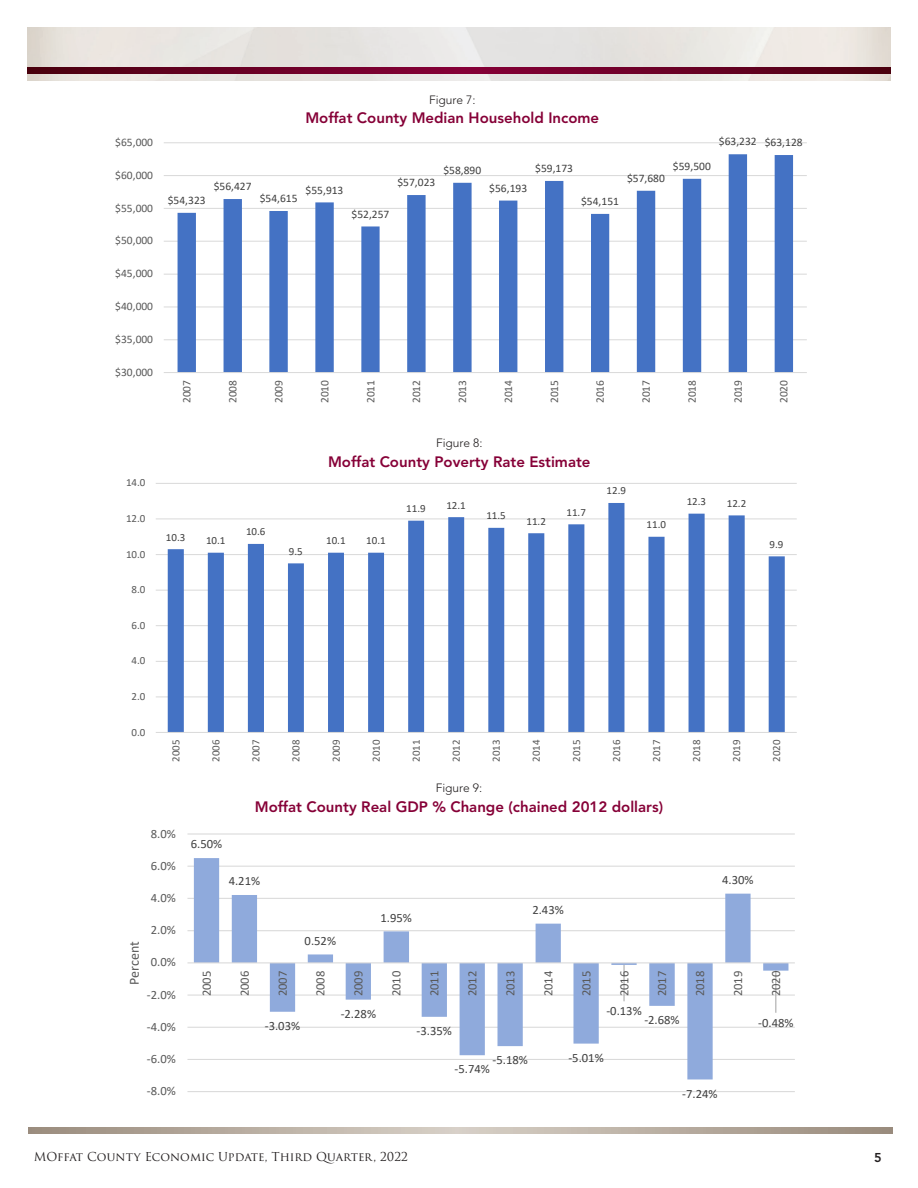
<style>
.page{position:relative;width:918px;height:1188px;background:#fff}
.page>*{position:absolute;margin:0;border:0;box-sizing:border-box;transform-origin:0 0}
.t1{font:800 15px "Avenir";color:#860037}
.t2{font:13.95px "Calibri";color:#595959}
.t3{font:800 12.75px "Avenir";color:#231f20}
.t4{font:12.6px "Calibri";color:#595959}
.t5{font:12.6px "Calibri";color:#404040}
.t6{font:12px "Trajan Pro 3";color:#231f20}
.t7{font:300 12px "Avenir";color:#231f20}
.t8{font:11.55px "Calibri";color:#595959}
.t9{font:11.55px "Calibri";color:#404040}
.t10{font:10.95px "Calibri";color:#595959}
.t11{font:10.95px "Calibri";color:#404040}
</style>
<div class="page">
<img style="left:27px;top:27px;width:864px;height:54px">
<svg style="left:27px;top:68px;width:864px;height:6px;background:#680023"></svg>
<svg style="left:28px;top:1128px;width:864px;height:6px;background:#b8ada1"></svg>
<hr style="left:164px;top:339px;width:643px;height:1px;background:#d9d9d9">
<hr style="left:164px;top:306px;width:643px;height:1px;background:#d9d9d9">
<hr style="left:164px;top:274px;width:643px;height:1px;background:#d9d9d9">
<hr style="left:164px;top:241px;width:643px;height:1px;background:#d9d9d9">
<hr style="left:164px;top:208px;width:643px;height:1px;background:#d9d9d9">
<hr style="left:164px;top:175px;width:643px;height:1px;background:#d9d9d9">
<hr style="left:164px;top:142px;width:643px;height:1px;background:#d9d9d9">
<svg style="left:178px;top:154px;width:615px;height:218px"></svg>
<hr style="left:164px;top:372px;width:643px;height:1px;background:#d9d9d9">
<hr style="left:156px;top:696px;width:641px;height:1px;background:#d9d9d9">
<hr style="left:156px;top:661px;width:641px;height:1px;background:#d9d9d9">
<hr style="left:156px;top:625px;width:641px;height:1px;background:#d9d9d9">
<hr style="left:156px;top:590px;width:641px;height:1px;background:#d9d9d9">
<hr style="left:156px;top:554px;width:641px;height:1px;background:#d9d9d9">
<hr style="left:156px;top:518px;width:641px;height:1px;background:#d9d9d9">
<hr style="left:156px;top:483px;width:641px;height:1px;background:#d9d9d9">
<svg style="left:168px;top:503px;width:617px;height:229px"></svg>
<hr style="left:156px;top:732px;width:641px;height:1px;background:#d9d9d9">
<hr style="left:187px;top:1091px;width:608px;height:1px;background:#d9d9d9">
<hr style="left:187px;top:1059px;width:608px;height:1px;background:#d9d9d9">
<hr style="left:187px;top:1027px;width:608px;height:1px;background:#d9d9d9">
<hr style="left:187px;top:995px;width:608px;height:1px;background:#d9d9d9">
<hr style="left:187px;top:930px;width:608px;height:1px;background:#d9d9d9">
<hr style="left:187px;top:898px;width:608px;height:1px;background:#d9d9d9">
<hr style="left:187px;top:866px;width:608px;height:1px;background:#d9d9d9">
<hr style="left:187px;top:833px;width:608px;height:2px;background:#d9d9d9">
<svg style="left:194px;top:858px;width:594px;height:221px"></svg>
<hr style="left:187px;top:962px;width:608px;height:1px;background:#d9d9d9">
<hr style="left:624px;top:965px;width:1px;height:36px;background:#a6a6a6">
<hr style="left:775px;top:971px;width:1px;height:42px;background:#a6a6a6">
<p class="t8" style="left:115px;top:134px;width:39px">$65,000</p>
<p class="t8" style="left:115px;top:167px;width:39px">$60,000</p>
<p class="t8" style="left:115px;top:200px;width:39px">$55,000</p>
<p class="t8" style="left:115px;top:233px;width:39px">$50,000</p>
<p class="t8" style="left:115px;top:265px;width:39px">$45,000</p>
<p class="t8" style="left:115px;top:298px;width:39px">$40,000</p>
<p class="t8" style="left:115px;top:331px;width:39px">$35,000</p>
<p class="t8" style="left:115px;top:364px;width:39px">$30,000</p>
<p class="t9" style="left:168px;top:192px;width:39px">$54,323</p>
<p class="t9" style="left:214px;top:178px;width:39px">$56,427</p>
<p class="t9" style="left:260px;top:190px;width:39px">$54,615</p>
<p class="t7" style="left:429px;top:92px;width:48px">Figure 7:</p>
<p class="t1" style="left:305px;top:109px;width:295px">Moffat County Median Household Income</p>
<p class="t9" style="left:306px;top:182px;width:39px">$55,913</p>
<p class="t9" style="left:352px;top:206px;width:39px">$52,257</p>
<p class="t9" style="left:397px;top:174px;width:39px">$57,023</p>
<p class="t9" style="left:443px;top:162px;width:39px">$58,890</p>
<p class="t9" style="left:489px;top:180px;width:39px">$56,193</p>
<p class="t9" style="left:535px;top:160px;width:39px">$59,173</p>
<p class="t9" style="left:581px;top:193px;width:39px">$54,151</p>
<p class="t9" style="left:627px;top:170px;width:39px">$57,680</p>
<p class="t9" style="left:673px;top:158px;width:39px">$59,500</p>
<p class="t9" style="left:719px;top:134px;width:85px">$63,232 $63,128</p>
<p class="t8" style="left:179px;top:403px;width:25px;rotate:-90deg">2007</p>
<p class="t8" style="left:225px;top:403px;width:25px;rotate:-90deg">2008</p>
<p class="t8" style="left:271px;top:403px;width:25px;rotate:-90deg">2009</p>
<p class="t8" style="left:317px;top:403px;width:25px;rotate:-90deg">2010</p>
<p class="t8" style="left:362px;top:403px;width:25px;rotate:-90deg">2011</p>
<p class="t8" style="left:408px;top:403px;width:25px;rotate:-90deg">2012</p>
<p class="t8" style="left:454px;top:403px;width:25px;rotate:-90deg">2013</p>
<p class="t8" style="left:500px;top:403px;width:25px;rotate:-90deg">2014</p>
<p class="t8" style="left:546px;top:403px;width:25px;rotate:-90deg">2015</p>
<p class="t8" style="left:592px;top:403px;width:25px;rotate:-90deg">2016</p>
<p class="t8" style="left:638px;top:403px;width:25px;rotate:-90deg">2017</p>
<p class="t8" style="left:684px;top:403px;width:25px;rotate:-90deg">2018</p>
<p class="t8" style="left:730px;top:403px;width:25px;rotate:-90deg">2019</p>
<p class="t8" style="left:776px;top:403px;width:25px;rotate:-90deg">2020</p>
<p class="t10" style="left:126px;top:475px;width:21px">14.0</p>
<p class="t10" style="left:126px;top:511px;width:21px">12.0</p>
<p class="t10" style="left:126px;top:546px;width:21px">10.0</p>
<p class="t10" style="left:132px;top:582px;width:15px">8.0</p>
<p class="t10" style="left:132px;top:618px;width:15px">6.0</p>
<p class="t10" style="left:132px;top:653px;width:15px">4.0</p>
<p class="t10" style="left:132px;top:689px;width:15px">2.0</p>
<p class="t10" style="left:132px;top:724px;width:15px">0.0</p>
<p class="t11" style="left:166px;top:529px;width:21px">10.3</p>
<p class="t11" style="left:206px;top:533px;width:21px">10.1</p>
<p class="t11" style="left:246px;top:524px;width:21px">10.6</p>
<p class="t11" style="left:289px;top:544px;width:15px">9.5</p>
<p class="t7" style="left:436px;top:436px;width:48px">Figure 8:</p>
<p class="t1" style="left:328px;top:453px;width:264px">Moffat County Poverty Rate Estimate</p>
<p class="t11" style="left:326px;top:533px;width:21px">10.1</p>
<p class="t11" style="left:366px;top:533px;width:21px">10.1</p>
<p class="t11" style="left:406px;top:501px;width:21px">11.9</p>
<p class="t11" style="left:446px;top:497px;width:21px">12.1</p>
<p class="t11" style="left:486px;top:508px;width:21px">11.5</p>
<p class="t11" style="left:526px;top:513px;width:21px">11.2</p>
<p class="t11" style="left:567px;top:505px;width:21px">11.7</p>
<p class="t11" style="left:607px;top:483px;width:21px">12.9</p>
<p class="t11" style="left:647px;top:517px;width:21px">11.0</p>
<p class="t11" style="left:687px;top:494px;width:21px">12.3</p>
<p class="t11" style="left:727px;top:496px;width:21px">12.2</p>
<p class="t11" style="left:770px;top:537px;width:15px">9.9</p>
<p class="t10" style="left:168px;top:762px;width:24px;rotate:-90deg">2005</p>
<p class="t10" style="left:208px;top:762px;width:24px;rotate:-90deg">2006</p>
<p class="t10" style="left:248px;top:762px;width:24px;rotate:-90deg">2007</p>
<p class="t10" style="left:288px;top:762px;width:24px;rotate:-90deg">2008</p>
<p class="t10" style="left:328px;top:762px;width:24px;rotate:-90deg">2009</p>
<p class="t10" style="left:369px;top:762px;width:24px;rotate:-90deg">2010</p>
<p class="t10" style="left:409px;top:762px;width:24px;rotate:-90deg">2011</p>
<p class="t10" style="left:449px;top:762px;width:24px;rotate:-90deg">2012</p>
<p class="t10" style="left:489px;top:762px;width:24px;rotate:-90deg">2013</p>
<p class="t10" style="left:529px;top:762px;width:24px;rotate:-90deg">2014</p>
<p class="t10" style="left:569px;top:762px;width:24px;rotate:-90deg">2015</p>
<p class="t10" style="left:609px;top:762px;width:24px;rotate:-90deg">2016</p>
<p class="t10" style="left:649px;top:762px;width:24px;rotate:-90deg">2017</p>
<p class="t10" style="left:689px;top:762px;width:24px;rotate:-90deg">2018</p>
<p class="t10" style="left:729px;top:762px;width:24px;rotate:-90deg">2019</p>
<p class="t10" style="left:769px;top:762px;width:24px;rotate:-90deg">2020</p>
<p class="t7" style="left:436px;top:781px;width:48px">Figure 9:</p>
<p class="t1" style="left:255px;top:797px;width:410px">Moffat County Real GDP % Change (chained 2012 dollars)</p>
<p class="t4" style="left:151px;top:825px;width:27px">8.0%</p>
<p class="t4" style="left:151px;top:857px;width:27px">6.0%</p>
<p class="t4" style="left:151px;top:889px;width:27px">4.0%</p>
<p class="t2" style="left:125px;top:985px;width:45px;rotate:-90deg">Percent</p>
<p class="t4" style="left:151px;top:921px;width:27px">2.0%</p>
<p class="t4" style="left:151px;top:953px;width:27px">0.0%</p>
<p class="t4" style="left:147px;top:986px;width:30px">-2.0%</p>
<p class="t4" style="left:147px;top:1018px;width:30px">-4.0%</p>
<p class="t4" style="left:147px;top:1050px;width:30px">-6.0%</p>
<p class="t4" style="left:147px;top:1082px;width:30px">-8.0%</p>
<p class="t5" style="left:191px;top:835px;width:33px">6.50%</p>
<p class="t5" style="left:229px;top:872px;width:33px">4.21%</p>
<p class="t5" style="left:305px;top:932px;width:33px">0.52%</p>
<p class="t5" style="left:381px;top:909px;width:33px">1.95%</p>
<p class="t5" style="left:532px;top:901px;width:33px">2.43%</p>
<p class="t5" style="left:722px;top:871px;width:33px">4.30%</p>
<p class="t4" style="left:198px;top:996px;width:27px;rotate:-90deg">2005</p>
<p class="t4" style="left:236px;top:996px;width:27px;rotate:-90deg">2006</p>
<p class="t4" style="left:274px;top:996px;width:27px;rotate:-90deg">2007</p>
<p class="t4" style="left:312px;top:996px;width:27px;rotate:-90deg">2008</p>
<p class="t4" style="left:350px;top:996px;width:27px;rotate:-90deg">2009</p>
<p class="t4" style="left:388px;top:996px;width:27px;rotate:-90deg">2010</p>
<p class="t4" style="left:426px;top:996px;width:27px;rotate:-90deg">2011</p>
<p class="t4" style="left:464px;top:996px;width:27px;rotate:-90deg">2012</p>
<p class="t4" style="left:502px;top:996px;width:27px;rotate:-90deg">2013</p>
<p class="t4" style="left:540px;top:996px;width:27px;rotate:-90deg">2014</p>
<p class="t4" style="left:577px;top:996px;width:27px;rotate:-90deg">2015</p>
<p class="t4" style="left:615px;top:996px;width:27px;rotate:-90deg">2016</p>
<p class="t4" style="left:653px;top:996px;width:27px;rotate:-90deg">2017</p>
<p class="t4" style="left:691px;top:996px;width:27px;rotate:-90deg">2018</p>
<p class="t4" style="left:729px;top:996px;width:27px;rotate:-90deg">2019</p>
<p class="t4" style="left:767px;top:996px;width:27px;rotate:-90deg">2020</p>
<p class="t5" style="left:265px;top:1017px;width:37px">-3.03%</p>
<p class="t5" style="left:341px;top:1005px;width:37px">-2.28%</p>
<p class="t5" style="left:417px;top:1022px;width:37px">-3.35%</p>
<p class="t5" style="left:493px;top:1052px;width:37px">-5.18%</p>
<p class="t5" style="left:455px;top:1061px;width:37px">-5.74%</p>
<p class="t5" style="left:606px;top:1003px;width:37px">-0.13%</p>
<p class="t5" style="left:644px;top:1011px;width:37px">-2.68%</p>
<p class="t5" style="left:568px;top:1049px;width:37px">-5.01%</p>
<p class="t5" style="left:682px;top:1085px;width:37px">-7.24%</p>
<p class="t5" style="left:758px;top:1014px;width:37px">-0.48%</p>
<p class="t6" style="left:34px;top:1148px;width:376px">MOffat County Economic Update, Third Quarter, 2022</p>
<p class="t3" style="left:874px;top:1150px;width:9px">5</p>
</div>
